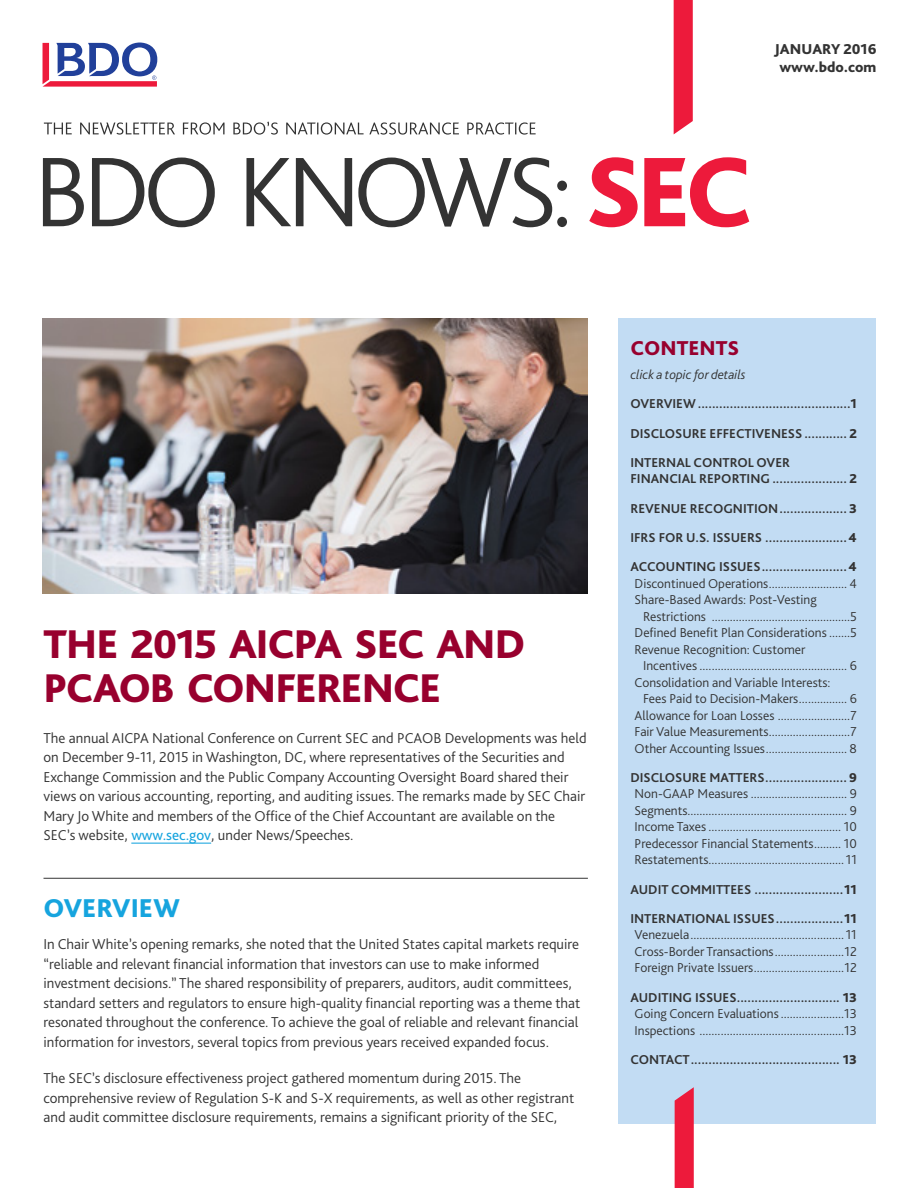
<style>
.page{position:relative;width:918px;height:1188px;background:#fff}
.page>*{position:absolute;margin:0;border:0;box-sizing:border-box;transform-origin:0 0}
.t1{font:800 42px/43.5px "Bliss Pro";letter-spacing:-.03em;color:#98002e}
.t2{font:800 27px "Bliss Pro";letter-spacing:.005em;color:#16a4de}
.t3{font:800 21px "Bliss Pro";color:#98002e}
.t4{font:300 15px/19.5px "Bliss Pro";color:#333}
.t5{font:800 15px/18px "Bliss Pro";color:#333;text-align:center}
.t6{font:300 13.5px/16.5px "Bliss Pro";color:#333;text-align:justify}
.t7{font:700 13.5px/29.2px "Bliss Pro";color:#333}
.s1{font-weight:400;color:#16a4de}
.s2{font-weight:300;font-style:italic}
.s3{font-weight:800}
.s4{font-weight:700}
</style>
<div class="page">
<div style="left:618px;top:318px;width:257px;height:806px;background:#c2dcf3"></div>
<svg style="left:43px;top:43px;width:114px;height:44px"></svg>
<hr style="left:131px;top:843px;width:80px;height:1px;background:#16a4de">
<hr style="left:44px;top:878px;width:544px;height:1px;background:#333">
<svg style="left:674px;top:0;width:19px;height:134px"></svg>
<svg style="left:675px;top:1087px;width:19px;height:101px"></svg>
<svg style="left:589px;top:157px;width:160px;height:70px"></svg>
<svg style="left:43px;top:158px;width:524px;height:69px"></svg>
<img style="left:43px;top:318px;width:545px;height:276px">
<svg style="left:44px;top:122px;width:492px;height:13px"></svg>
<p class="t5" style="left:775px;top:40px;width:103px">JANUARY 2016 www.bdo.com</p>
<h1 class="t1" style="left:44px;top:622px;width:483px">THE 2015 AICPA SEC AND<br>PCAOB CONFERENCE</h1>
<p class="t4" style="left:44px;top:728px;width:545px">The annual AICPA National Conference on Current SEC and PCAOB Developments was held on December 9-11, 2015 in Washington, DC, where representatives of the Securities and Exchange Commission and the Public Company Accounting Oversight Board shared their views on various accounting, reporting, and auditing issues. The remarks made by SEC Chair Mary Jo White and members of the Office of the Chief Accountant are available on the SEC’s website, <span class="s1">www.sec.gov</span>, under News/Speeches.</p>
<h2 class="t2" style="left:44px;top:891px;width:138px">OVERVIEW</h2>
<p class="t4" style="left:44px;top:934px;width:538px">In Chair White’s opening remarks, she noted that the United States capital markets require “reliable and relevant financial information that investors can use to make informed investment decisions.” The shared responsibility of preparers, auditors, audit committees, standard setters and regulators to ensure high-quality financial reporting was a theme that resonated throughout the conference. To achieve the goal of reliable and relevant financial information for investors, several topics from previous years received expanded focus.</p>
<p class="t4" style="left:44px;top:1068px;width:532px">The SEC’s disclosure effectiveness project gathered momentum during 2015. The comprehensive review of Regulation S-K and S-X requirements, as well as other registrant and audit committee disclosure requirements, remains a significant priority of the SEC,</p>
<h3 class="t3" style="left:630px;top:335px;width:111px">CONTENTS</h3>
<p class="t7" style="left:630px;top:360px;width:228px"><span class="s2">click a topic for details<br></span>OVERVIEW ...........................................<span class="s3">1<br></span>DISCLOSURE EFFECTIVENESS ............ <span class="s3">2<br></span>INTERNAL CONTROL OVER</p>
<p class="t7" style="left:630px;top:464px;width:228px;text-align:justify">FINANCIAL REPORTING ..................... <span class="s3">2<br></span>REVENUE RECOGNITION................... <span class="s3">3<br></span>IFRS FOR U.S. ISSUERS .......................<span class="s3">4<br></span>ACCOUNTING ISSUES........................<span class="s3">4</span></p>
<p class="t6" style="left:635px;top:575px;width:224px">Discontinued Operations.......................... 4<br>Share-Based Awards: Post-Vesting</p>
<p class="t6" style="left:635px;top:608px;width:224px;text-indent:9px">Restrictions ..............................................5<br>Defined Benefit Plan Considerations .......5<br>Revenue Recognition: Customer</p>
<p class="t6" style="left:635px;top:657px;width:224px;text-indent:9px">Incentives ................................................. 6<br>Consolidation and Variable Interests:</p>
<p class="t6" style="left:635px;top:690px;width:224px;text-indent:9px">Fees Paid to Decision-Makers................ 6<br>Allowance for Loan Losses ........................7<br>Fair Value Measurements...........................7<br>Other Accounting Issues........................... 8</p>
<p class="t6" style="left:630px;top:769px;width:228px;text-align:center"><span class="s4">DISCLOSURE MATTERS.......................</span> <span class="s3">9<br></span>Non-GAAP Measures ................................ 9<br>Segments..................................................... 9<br>Income Taxes ............................................ 10<br>Predecessor Financial Statements......... 10<br>Restatements............................................. 11</p>
<p class="t7" style="left:630px;top:874px;width:228px">AUDIT COMMITTEES .........................<span class="s3">11<br></span>INTERNATIONAL ISSUES...................<span class="s3">11</span></p>
<p class="t6" style="left:635px;top:926px;width:224px">Venezuela................................................... 11<br>Cross-Border Transactions.......................12<br>Foreign Private Issuers..............................12</p>
<p class="t6" style="left:630px;top:989px;width:228px;text-align:center"><span class="s4">AUDITING ISSUES.............................</span> <span class="s3">13<br></span>Going Concern Evaluations.....................13<br>Inspections ................................................13</p>
<p class="t7" style="left:630px;top:1045px;width:228px">CONTACT.......................................... <span class="s3">13</span></p>
</div>
